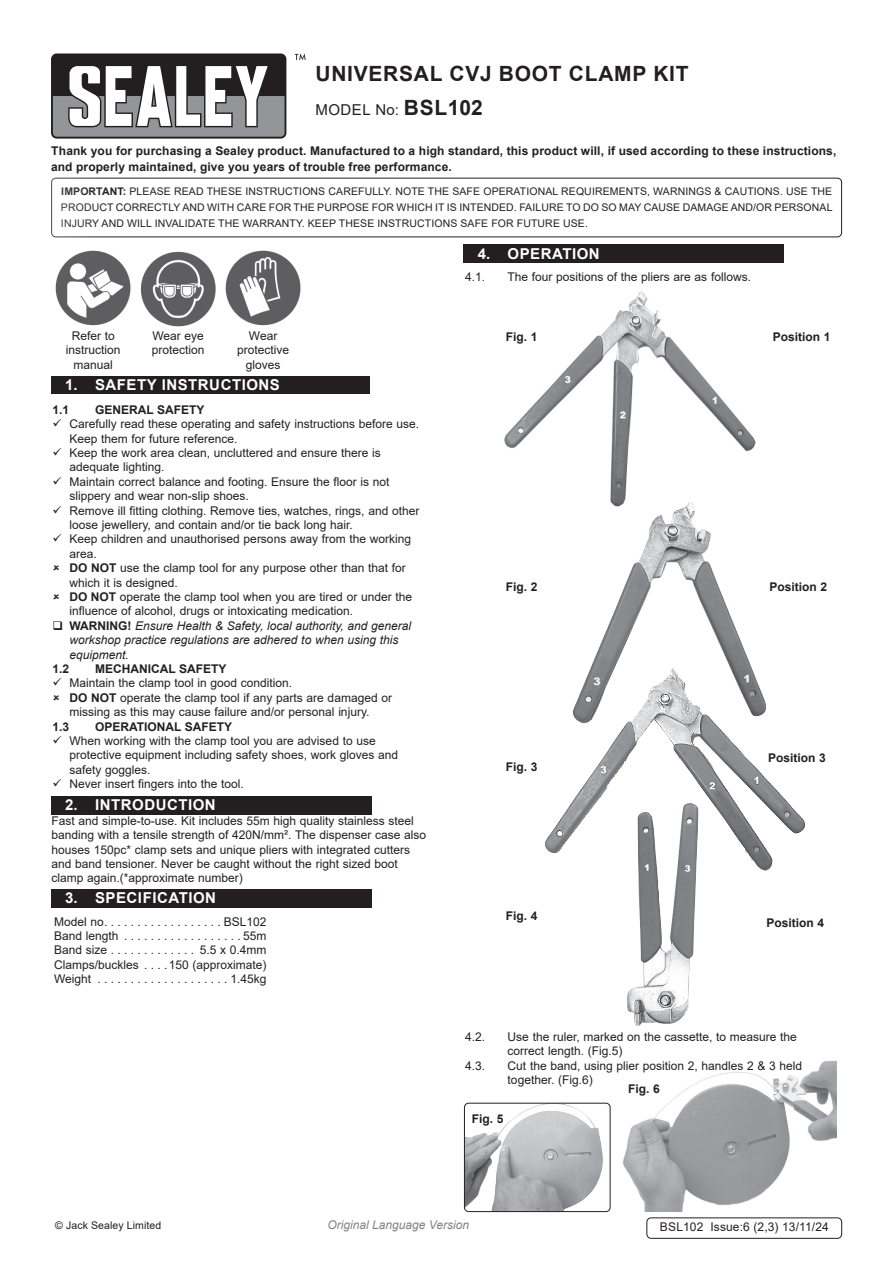
<style>
.page{position:relative;width:893px;height:1263px;background:#fff}
.page>*{position:absolute;margin:0;border:0;box-sizing:border-box;transform-origin:0 0}
.t1{font:700 21px "Arial";letter-spacing:.035em;color:#231f20}
.Chapter_Header{font:700 15px "Arial";letter-spacing:.035em;color:#fff}
.t2{font:15px "Arial";letter-spacing:.035em;color:#231f20}
.Body__Footer{font:12px/14.4px "Arial";color:#231f20}
.Body{font:700 12px/15.8px "Arial";letter-spacing:.01em;color:#231f20}
.t3{font:italic 12px/14.4px "Arial";color:#231f20}
.Text_Header{font:700 12px "Arial";color:#231f20}
.t4{font:italic 12px "Arial";color:#808285}
.Body__Justified__7pt{font:10.5px/15.8px "Arial";letter-spacing:.01em;color:#231f20;text-align:justify}
.s1{font-weight:700;font-size:21px}
.s2{font-weight:700}
.s3{font-weight:700;font-style:normal}
</style>
<div class="page">
<div style="left:51px;top:376px;width:319px;height:18px;background:#231f20"></div>
<div style="left:51px;top:796px;width:321px;height:18px;background:#231f20"></div>
<div style="left:51px;top:889px;width:321px;height:18px;background:#231f20"></div>
<div style="left:463px;top:245px;width:321px;height:18px;background:#231f20"></div>
<img style="left:504px;top:290px;width:252px;height:211px">
<img style="left:627px;top:870px;width:70px;height:155px">
<img style="left:590px;top:501px;width:162px;height:167px">
<img style="left:545px;top:668px;width:260px;height:202px">
<div style="left:51px;top:53px;width:235px;height:86px;background:#231f20;border-radius:6px"></div>
<svg style="left:53px;top:66px;width:232px;height:71px"></svg>
<svg style="left:295px;top:53px;width:11px;height:7px"></svg>
<div style="left:51px;top:178px;width:791px;height:59px;border:1px solid #231f20;border-radius:4px"></div>
<img style="left:55px;top:250px;width:246px;height:77px">
<div style="left:646px;top:1217px;width:196px;height:22px;border:1px solid #231f20;border-radius:4px"></div>
<img style="left:623px;top:1060px;width:214px;height:152px">
<img style="left:465px;top:1103px;width:138px;height:107px">
<div style="left:464px;top:1103px;width:146px;height:109px;border:1px solid #231f20;border-radius:4px"></div>
<p class="t1" style="left:315px;top:59px;width:375px">UNIVERSAL CVJ BOOT CLAMP KIT</p>
<p class="t2" style="left:315px;top:100px;width:169px">MODEL No: <span class="s1">BSL102</span></p>
<p class="Body" style="left:51px;top:143px;width:787px">Thank you for purchasing a Sealey product. Manufactured to a high standard, this product will, if used according to these instructions, and properly maintained, give you years of trouble free performance.</p>
<p class="Body__Justified__7pt" style="left:61px;top:183px;width:773px"><span class="s2">IMPORTANT:</span> PLEASE READ THESE INSTRUCTIONS CAREFULLY. NOTE THE SAFE OPERATIONAL REQUIREMENTS, WARNINGS &amp; CAUTIONS. USE THE PRODUCT CORRECTLY AND WITH CARE FOR THE PURPOSE FOR WHICH IT IS INTENDED. FAILURE TO DO SO MAY CAUSE DAMAGE AND/OR PERSONAL INJURY AND WILL INVALIDATE THE WARRANTY. KEEP THESE INSTRUCTIONS SAFE FOR FUTURE USE.</p>
<p class="Body__Footer" style="left:72px;top:328px;width:45px">Refer to</p>
<p class="Body__Footer" style="left:66px;top:343px;width:56px">instruction</p>
<p class="Body__Footer" style="left:74px;top:357px;width:41px">manual</p>
<p class="Body__Footer" style="left:152px;top:328px;width:53px">Wear eye</p>
<p class="Body__Footer" style="left:152px;top:343px;width:54px">protection</p>
<p class="Body__Footer" style="left:249px;top:329px;width:30px">Wear</p>
<p class="Body__Footer" style="left:237px;top:343px;width:54px">protective</p>
<p class="Body__Footer" style="left:246px;top:357px;width:36px">gloves</p>
<p class="Chapter_Header" style="left:65px;top:375px;width:216px">1. SAFETY INSTRUCTIONS</p>
<p class="Text_Header" style="left:53px;top:401px;width:18px">1.1</p>
<p class="Text_Header" style="left:95px;top:401px;width:111px">GENERAL SAFETY</p>
<p class="Body__Footer" style="left:70px;top:417px;width:349px;text-indent:-17px">✓ Carefully read these operating and safety instructions before use.<br>Keep them for future reference.</p>
<p class="Body__Footer" style="left:70px;top:445px;width:313px;text-indent:-17px">✓ Keep the work area clean, uncluttered and ensure there is adequate lighting.</p>
<p class="Body__Footer" style="left:70px;top:474px;width:321px;text-indent:-17px">✓ Maintain correct balance and footing. Ensure the floor is not slippery and wear non-slip shoes.</p>
<p class="Body__Footer" style="left:70px;top:503px;width:351px;text-indent:-17px">✓ Remove ill fitting clothing. Remove ties, watches, rings, and other loose jewellery, and contain and/or tie back long hair.</p>
<p class="Body__Footer" style="left:70px;top:532px;width:343px;text-indent:-17px">✓ Keep children and unauthorised persons away from the working area.</p>
<p class="Body__Footer" style="left:70px;top:561px;width:338px"><span class="s2">DO NOT</span> use the clamp tool for any purpose other than that for which it is designed.</p>
<p class="Body__Footer" style="left:70px;top:589px;width:344px"><span class="s2">DO NOT</span> operate the clamp tool when you are tired or under the influence of alcohol, drugs or intoxicating medication.</p>
<p class="t3" style="left:70px;top:618px;width:343px;text-indent:-17px">❑ <span class="s3">WARNING!</span> Ensure Health &amp; Safety, local authority, and general workshop practice regulations are adhered to when using this equipment.</p>
<p class="Text_Header" style="left:53px;top:660px;width:18px">1.2</p>
<p class="Text_Header" style="left:95px;top:660px;width:133px">MECHANICAL SAFETY</p>
<p class="Body__Footer" style="left:53px;top:676px;width:239px">✓ Maintain the clamp tool in good condition.</p>
<p class="Body__Footer" style="left:70px;top:690px;width:324px"><span class="s2">DO NOT</span> operate the clamp tool if any parts are damaged or missing as this may cause failure and/or personal injury.</p>
<p class="Text_Header" style="left:53px;top:718px;width:18px">1.3</p>
<p class="Text_Header" style="left:95px;top:718px;width:139px">OPERATIONAL SAFETY</p>
<p class="Body__Footer" style="left:70px;top:733px;width:330px;text-indent:-17px">✓ When working with the clamp tool you are advised to use protective equipment including safety shoes, work gloves and safety goggles.</p>
<p class="Body__Footer" style="left:53px;top:777px;width:191px">✓ Never insert fingers into the tool.</p>
<p class="Chapter_Header" style="left:65px;top:794px;width:152px">2. INTRODUCTION</p>
<p class="Body__Footer" style="left:51px;top:813px;width:376px">Fast and simple-to-use. Kit includes 55m high quality stainless steel banding with a tensile strength of 420N/mm². The dispenser case also houses 150pc* clamp sets and unique pliers with integrated cutters and band tensioner. Never be caught without the right sized boot clamp again. (*approximate number)</p>
<p class="Chapter_Header" style="left:65px;top:887px;width:152px">3. SPECIFICATION</p>
<p class="Body__Footer" style="left:54px;top:914px;width:214px">Model no . . . . . . . . . . . . . . . . . . BSL102</p>
<p class="Body__Footer" style="left:54px;top:928px;width:214px">Band length . . . . . . . . . . . . . . . . . 55m</p>
<p class="Body__Footer" style="left:54px;top:943px;width:214px">Band size . . . . . . . . . . . . . 5.5 x 0.4mm</p>
<p class="Body__Footer" style="left:54px;top:957px;width:214px">Clamps/buckles . . . 150 (approximate)</p>
<p class="Body__Footer" style="left:54px;top:972px;width:214px">Weight . . . . . . . . . . . . . . . . . . . . 1.45kg</p>
<p class="Chapter_Header" style="left:478px;top:243px;width:124px">4. OPERATION</p>
<p class="Body__Footer" style="left:465px;top:270px;width:19px">4.1.</p>
<p class="Body__Footer" style="left:507px;top:270px;width:243px">The four positions of the pliers are as follows.</p>
<p class="Body" style="left:506px;top:329px;width:33px">Fig. 1</p>
<p class="Body" style="left:773px;top:329px;width:59px">Position 1</p>
<p class="Body" style="left:506px;top:579px;width:33px">Fig. 2</p>
<p class="Body" style="left:506px;top:759px;width:33px">Fig. 3</p>
<p class="Body" style="left:506px;top:908px;width:33px">Fig. 4</p>
<p class="Body" style="left:770px;top:579px;width:59px">Position 2</p>
<p class="Body" style="left:768px;top:750px;width:59px">Position 3</p>
<p class="Body" style="left:767px;top:915px;width:59px">Position 4</p>
<p class="Body__Footer" style="left:465px;top:1029px;width:19px">4.2.</p>
<p class="Body__Footer" style="left:508px;top:1029px;width:291px">Use the ruler, marked on the cassette, to measure the correct length. (Fig.5)</p>
<p class="Body__Footer" style="left:465px;top:1058px;width:19px">4.3.</p>
<p class="Body__Footer" style="left:508px;top:1058px;width:296px">Cut the band, using plier position 2, handles 2 &amp; 3 held together. (Fig.6)</p>
<p class="Body" style="left:472px;top:1111px;width:33px">Fig. 5</p>
<p class="Body" style="left:628px;top:1080px;width:33px">Fig. 6</p>
<p class="Body__Justified__7pt" style="left:55px;top:1217px;width:108px">© Jack Sealey Limited</p>
<p class="t4" style="left:327px;top:1217px;width:143px">Original Language Version</p>
<p class="Body__Footer" style="left:660px;top:1220px;width:170px">BSL102 Issue:6 (2,3) 13/11/24</p>
</div>
